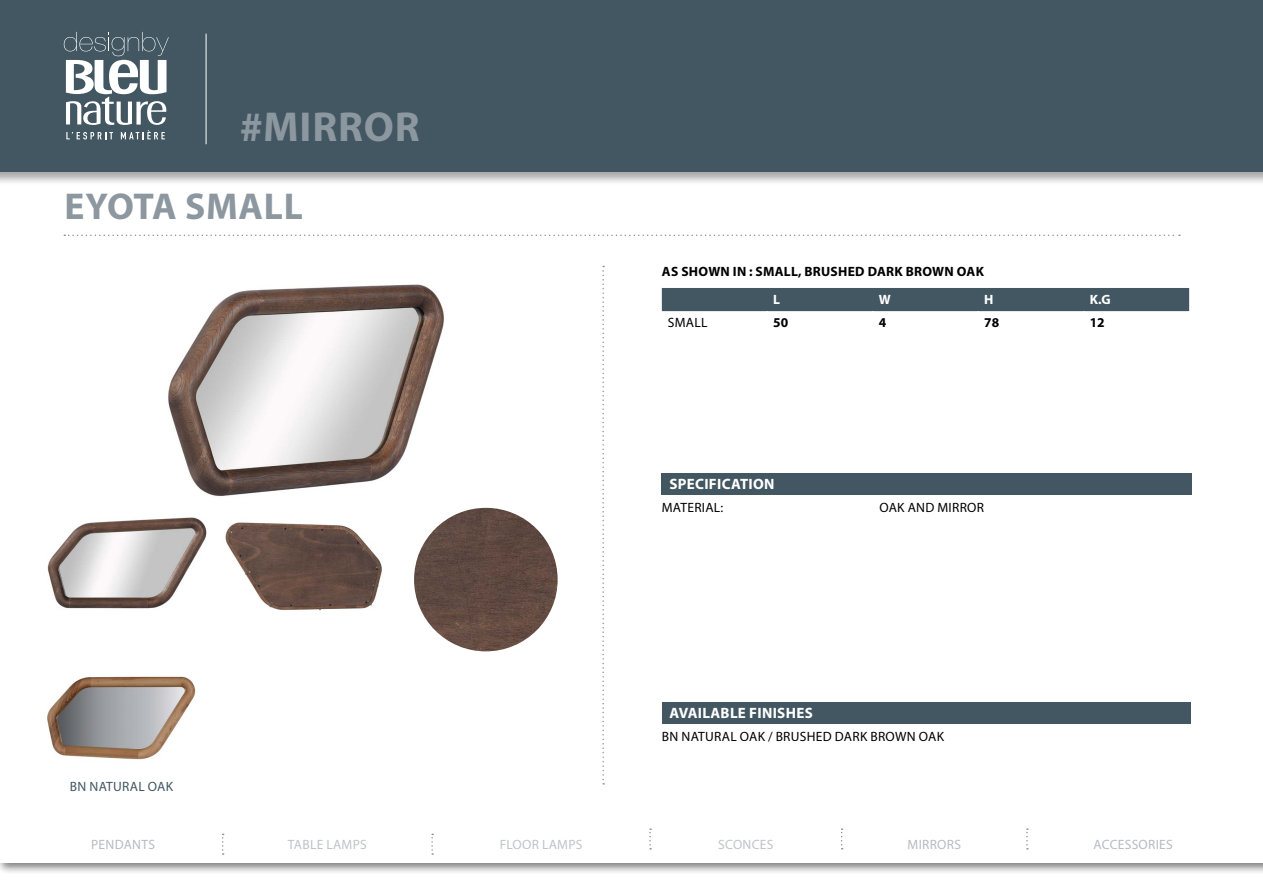
<style>
.page{position:relative;width:1263px;height:893px;background:#fff}
.page>*{position:absolute;margin:0;border:0;box-sizing:border-box;transform-origin:0 0}
.t1{font:700 42px "Myriad Pro";letter-spacing:.02em;color:#8c97a0}
.t2{font:700 37.5px "Myriad Pro";letter-spacing:.02em;color:#8c97a0}
.t3{font:700 15px "Myriad Pro";letter-spacing:.02em;color:#fff}
.t4{font:13.5px "Myriad Pro";letter-spacing:.02em;color:#000}
.t5{font:700 13.5px "Myriad Pro";letter-spacing:.02em;color:#000}
.t6{font:13.5px "Myriad Pro";letter-spacing:.02em;color:#bfc4c9}
.t7{font:13.5px "Myriad Pro";letter-spacing:.02em;color:#b6bcc2}
.t8{font:13.5px "Myriad Pro";letter-spacing:.02em;color:#425762}
.t9{font:700 13.5px "Myriad Pro";color:#fff}
</style>
<div class="page">
<svg style="left:602px;top:266px;width:2px;height:518px"></svg>
<svg style="left:64px;top:235px;width:1116px;height:1px"></svg>
<div style="left:0;top:809px;width:1263px;height:65px;background:#000;opacity:.3"></div>
<div style="left:0;top:815px;width:1263px;height:48px;background:#fff"></div>
<div style="left:0;top:0;width:1263px;height:186px;background:#000;opacity:.2"></div>
<div style="left:0;top:0;width:1263px;height:171px;background:#425762"></div>
<svg style="left:64px;top:32px;width:105px;height:107px"></svg>
<hr style="left:206px;top:34px;width:1px;height:110px;background:#fff">
<div style="left:0;top:790px;width:1263px;height:36px;background:#fff"></div>
<svg style="left:222px;top:834px;width:2px;height:21px"></svg>
<svg style="left:431px;top:834px;width:2px;height:21px"></svg>
<svg style="left:649px;top:828px;width:2px;height:21px"></svg>
<svg style="left:841px;top:828px;width:2px;height:21px"></svg>
<svg style="left:1026px;top:828px;width:2px;height:21px"></svg>
<div style="left:662px;top:473px;width:530px;height:22px;background:#425762"></div>
<div style="left:662px;top:702px;width:529px;height:22px;background:#425762"></div>
<div style="left:662px;top:288px;width:527px;height:24px;background:#425762"></div>
<img style="left:168px;top:284px;width:276px;height:212px">
<img style="left:47px;top:517px;width:160px;height:92px">
<img style="left:225px;top:522px;width:157px;height:89px">
<img style="left:47px;top:676px;width:149px;height:84px">
<img style="left:414px;top:508px;width:144px;height:143px;border-radius:72px">
<h1 class="t1" style="left:240px;top:99px;width:181px">#MIRROR</h1>
<h1 class="t1" style="left:263px;top:99px;width:260px">UPHOLSTERY</h1>
<h2 class="t2" style="left:65px;top:182px;width:240px">EYOTA SMALL</h2>
<p class="t8" style="left:70px;top:778px;width:105px">BN NATURAL OAK</p>
<p class="t5" style="left:662px;top:263px;width:324px">AS SHOWN IN : SMALL, BRUSHED DARK BROWN OAK</p>
<p class="t9" style="left:773px;top:291px;width:8px">L</p>
<p class="t9" style="left:879px;top:291px;width:13px">W</p>
<p class="t9" style="left:984px;top:291px;width:11px">H</p>
<p class="t9" style="left:1090px;top:291px;width:23px">K.G</p>
<p class="t4" style="left:668px;top:314px;width:41px">SMALL</p>
<p class="t5" style="left:773px;top:314px;width:16px">50</p>
<p class="t5" style="left:879px;top:314px;width:9px">4</p>
<p class="t5" style="left:984px;top:314px;width:16px">78</p>
<p class="t5" style="left:1090px;top:314px;width:16px">12</p>
<p class="t3" style="left:669px;top:474px;width:107px">SPECIFICATION</p>
<p class="t4" style="left:662px;top:499px;width:63px">MATERIAL:</p>
<p class="t4" style="left:879px;top:499px;width:106px">OAK AND MIRROR</p>
<p class="t3" style="left:669px;top:703px;width:145px">AVAILABLE FINISHES</p>
<p class="t4" style="left:662px;top:728px;width:284px">BN NATURAL OAK / BRUSHED DARK BROWN OAK</p>
<p class="t7" style="left:91px;top:836px;width:65px">PENDANTS</p>
<p class="t6" style="left:288px;top:836px;width:80px">TABLE LAMPS</p>
<p class="t6" style="left:500px;top:836px;width:84px">FLOOR LAMPS</p>
<p class="t6" style="left:718px;top:836px;width:57px">SCONCES</p>
<p class="t7" style="left:907px;top:836px;width:55px">MIRRORS</p>
<p class="t7" style="left:1094px;top:836px;width:81px">ACCESSORIES</p>
</div>
